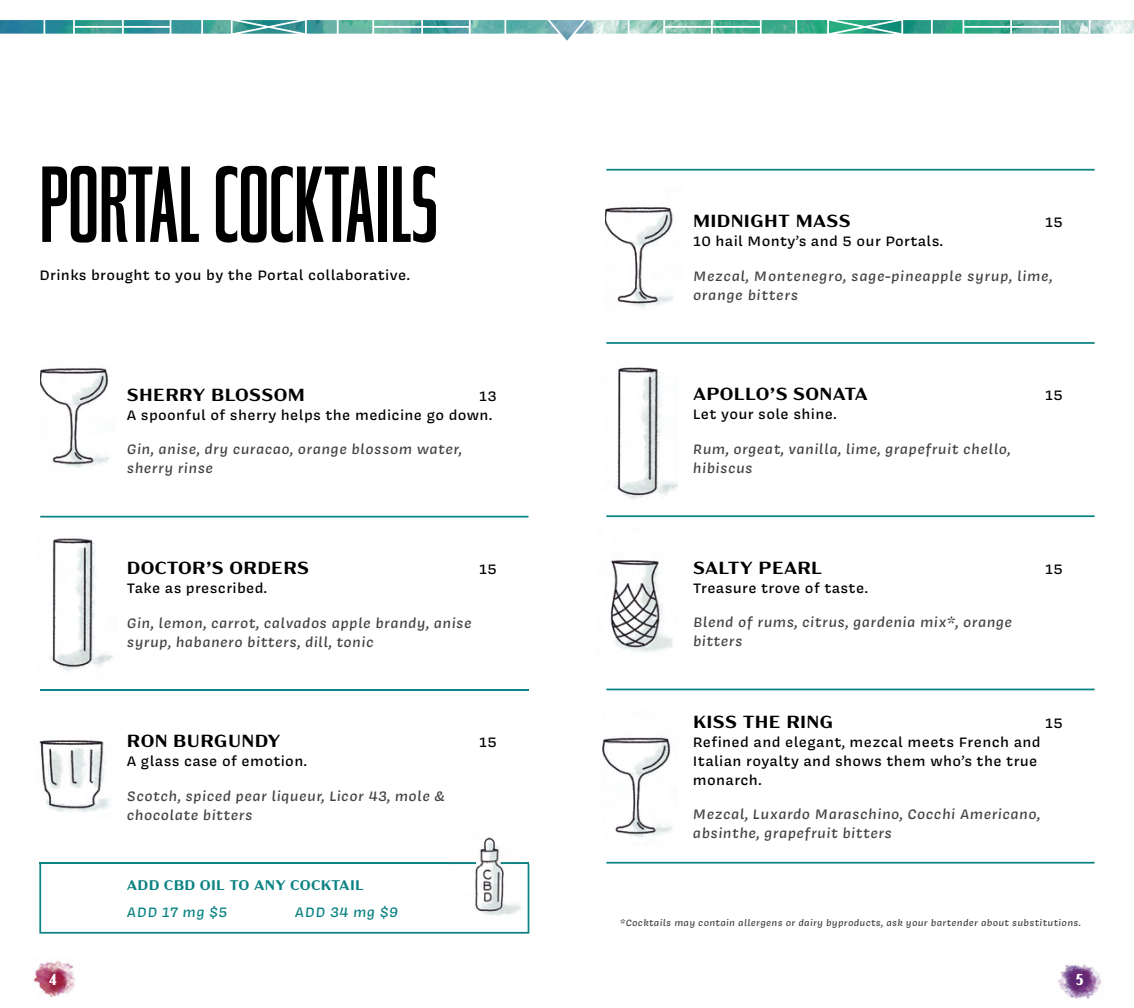
<style>
.page{position:relative;width:1134px;height:1008px;background:#fff}
.page>*{position:absolute;margin:0;border:0;box-sizing:border-box;transform-origin:0 0}
.t1{font:condensed 108.5px "Tasse";color:#000}
.t2{font:600 expanded 17.5px "Acme Gothic";letter-spacing:.02em;color:#000}
.t3{font:italic 500 15.75px/18.9px "Covik Sans";letter-spacing:.02em;color:#434343}
.t4{font:500 15.75px/18.9px "Covik Sans";letter-spacing:.02em;color:#000}
.t5{font:italic 500 15.75px "Covik Sans";letter-spacing:.02em;color:#0c8383}
.t6{font:700 condensed 15.75px "Acme Gothic";color:#fff;scale:1.05 1}
.t7{font:600 expanded 14px "Acme Gothic";letter-spacing:.02em;color:#0c8383}
.t8{font:italic 500 10.5px "Covik Sans";letter-spacing:.02em;color:#434343}
</style>
<div class="page">
<img style="left:0;top:20px;width:1134px;height:21px">
<img style="left:33px;top:960px;width:42px;height:36px">
<img style="left:1058px;top:964px;width:44px;height:35px">
<hr style="left:39px;top:864px;width:2px;height:68px;background:#0c8383">
<hr style="left:528px;top:864px;width:1px;height:68px;background:#0c8383">
<hr style="left:39px;top:932px;width:490px;height:2px;background:#0c8383">
<hr style="left:40px;top:516px;width:488px;height:2px;background:#0c8383">
<hr style="left:40px;top:689px;width:488px;height:2px;background:#0c8383">
<hr style="left:39px;top:862px;width:490px;height:2px;background:#0c8383">
<hr style="left:606px;top:169px;width:489px;height:2px;background:#0c8383">
<hr style="left:606px;top:342px;width:489px;height:2px;background:#0c8383">
<hr style="left:606px;top:515px;width:489px;height:2px;background:#0c8383">
<hr style="left:606px;top:689px;width:489px;height:1px;background:#0c8383">
<hr style="left:606px;top:862px;width:489px;height:2px;background:#0c8383">
<img style="left:40px;top:367px;width:69px;height:101px">
<img style="left:605px;top:207px;width:69px;height:101px">
<img style="left:49px;top:538px;width:64px;height:133px">
<img style="left:39px;top:740px;width:71px;height:72px">
<img style="left:615px;top:367px;width:62px;height:133px">
<img style="left:474px;top:837px;width:47px;height:79px">
<img style="left:448px;top:862px;width:77px;height:2px">
<img style="left:476px;top:861px;width:24px;height:5px">
<img style="left:610px;top:560px;width:63px;height:92px">
<img style="left:603px;top:737px;width:70px;height:101px">
<h1 class="t1" style="left:39px;top:141px;width:400px">PORTAL COCKTAILS</h1>
<p class="t4" style="left:39px;top:265px;width:372px">Drinks brought to you by the Portal collaborative.</p>
<p class="t2" style="left:127px;top:382px;width:180px">SHERRY BLOSSOM</p>
<p class="t4" style="left:127px;top:386px;width:372px;text-indent:352px">13<br>A spoonful of sherry helps the medicine go down.</p>
<p class="t3" style="left:127px;top:440px;width:337px">Gin, anise, dry curacao, orange blossom water, sherry rinse</p>
<p class="t2" style="left:127px;top:555px;width:184px">DOCTOR’S ORDERS</p>
<p class="t4" style="left:479px;top:559px;width:19px">15</p>
<p class="t4" style="left:127px;top:578px;width:142px">Take as prescribed.</p>
<p class="t3" style="left:127px;top:613px;width:347px">Gin, lemon, carrot, calvados apple brandy, anise syrup, habanero bitters, dill, tonic</p>
<p class="t2" style="left:127px;top:728px;width:155px">RON BURGUNDY</p>
<p class="t4" style="left:479px;top:733px;width:19px">15</p>
<p class="t4" style="left:127px;top:752px;width:181px">A glass case of emotion.</p>
<p class="t3" style="left:127px;top:786px;width:320px">Scotch, spiced pear liqueur, Licor 43, mole &amp; chocolate bitters</p>
<p class="t7" style="left:127px;top:875px;width:239px">ADD CBD OIL TO ANY COCKTAIL</p>
<p class="t5" style="left:127px;top:902px;width:102px">ADD 17 mg $5</p>
<p class="t5" style="left:295px;top:902px;width:105px">ADD 34 mg $9</p>
<p class="t2" style="left:693px;top:208px;width:159px">MIDNIGHT MASS</p>
<p class="t4" style="left:1045px;top:212px;width:19px">15</p>
<p class="t4" style="left:693px;top:231px;width:251px">10 hail Monty’s and 5 our Portals.</p>
<p class="t3" style="left:693px;top:266px;width:361px">Mezcal, Montenegro, sage-pineapple syrup, lime, orange bitters</p>
<p class="t2" style="left:693px;top:381px;width:176px">APOLLO’S SONATA</p>
<p class="t4" style="left:1045px;top:386px;width:19px">15</p>
<p class="t4" style="left:693px;top:405px;width:145px">Let your sole shine.</p>
<p class="t3" style="left:693px;top:439px;width:319px">Rum, orgeat, vanilla, lime, grapefruit chello, hibiscus</p>
<p class="t2" style="left:693px;top:554px;width:131px">SALTY PEARL</p>
<p class="t4" style="left:1045px;top:559px;width:19px">15</p>
<p class="t4" style="left:693px;top:578px;width:176px">Treasure trove of taste.</p>
<p class="t3" style="left:693px;top:612px;width:321px">Blend of rums, citrus, gardenia mix*, orange bitters</p>
<p class="t2" style="left:693px;top:709px;width:142px">KISS THE RING</p>
<p class="t4" style="left:1045px;top:713px;width:19px">15</p>
<p class="t4" style="left:693px;top:732px;width:349px">Refined and elegant, mezcal meets French and<br>Italian royalty and shows them who’s the true monarch.</p>
<p class="t3" style="left:693px;top:805px;width:349px">Mezcal, Luxardo Maraschino, Cocchi Americano, absinthe, grapefruit bitters</p>
<p class="t8" style="left:620px;top:916px;width:462px">*Cocktails may contain allergens or dairy byproducts, ask your bartender about substitutions.</p>
<p class="t6" style="left:49px;top:968px;width:9px">4</p>
<p class="t6" style="left:1076px;top:968px;width:8px">5</p>
</div>
